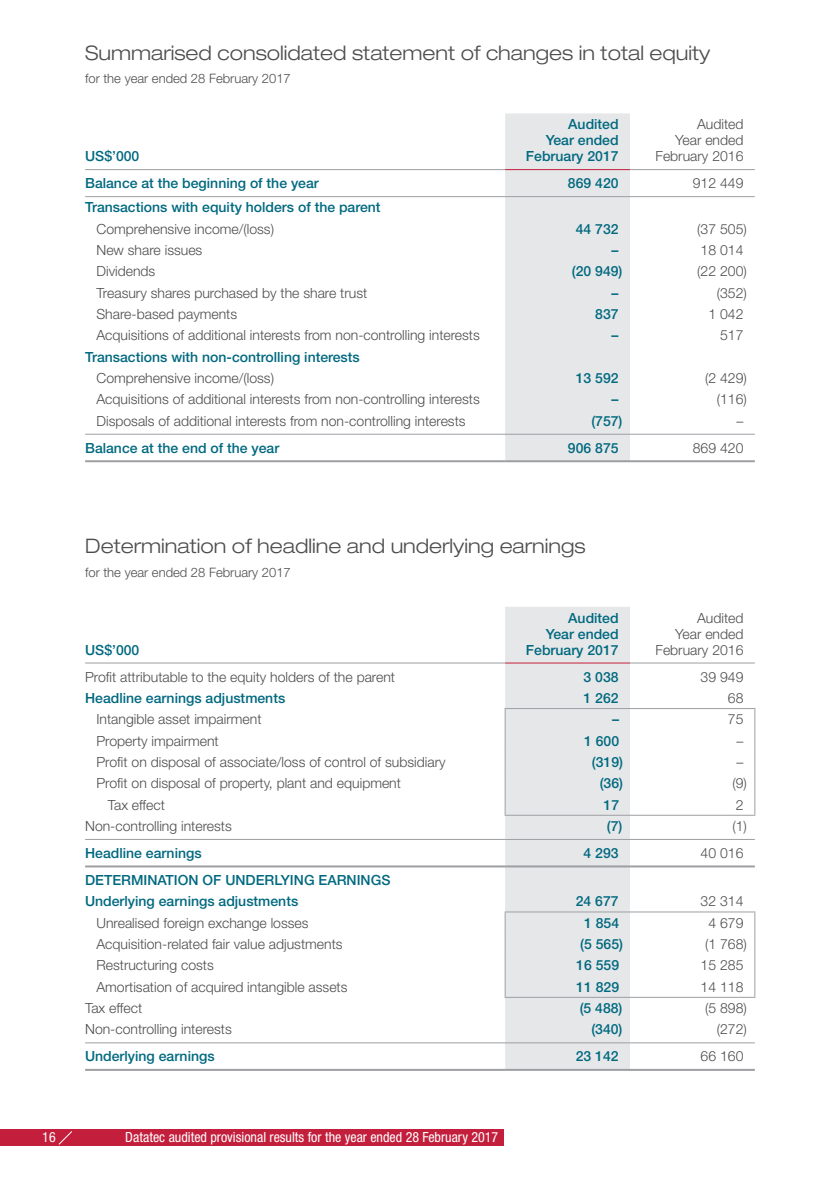
<style>
.page{position:relative;width:840px;height:1191px;background:#fff}
.page>*{position:absolute;margin:0;border:0;box-sizing:border-box;transform-origin:0 0}
.t1{font:300 expanded 20px "Helvetica Neue LT Std";color:#4d4d4f}
.t2{font:300 14px/16px "Helvetica Neue LT Std";color:#4d4d4f;text-align:right}
.t3{font:500 14px/16px "Helvetica Neue LT Std";color:#006980;text-align:right}
.t4{font:condensed 14px "Helvetica Neue LT Std";color:#fff}
.t5{font:300 13px "Helvetica Neue LT Std";color:#4d4d4f}
</style>
<div class="page">
<div style="left:0;top:1129px;width:503px;height:16px;background:#c31f3d"></div>
<svg style="left:58px;top:1131px;width:14px;height:14px"></svg>
<div style="left:505px;top:113px;width:124px;height:347px;background:#e6e7e8"></div>
<hr style="left:85px;top:169px;width:420px;height:1px;background:#9d9fa2">
<hr style="left:629px;top:169px;width:125px;height:1px;background:#9d9fa2">
<hr style="left:85px;top:196px;width:420px;height:1px;background:#9d9fa2">
<hr style="left:505px;top:196px;width:124px;height:1px;background:#9d9fa2">
<hr style="left:629px;top:196px;width:125px;height:1px;background:#9d9fa2">
<hr style="left:505px;top:169px;width:124px;height:1px;background:#c31f3d">
<hr style="left:85px;top:434px;width:420px;height:1px;background:#9d9fa2">
<hr style="left:505px;top:434px;width:124px;height:1px;background:#9d9fa2">
<hr style="left:629px;top:434px;width:125px;height:1px;background:#9d9fa2">
<hr style="left:85px;top:460px;width:420px;height:2px;background:#9d9fa2">
<hr style="left:505px;top:460px;width:124px;height:2px;background:#9d9fa2">
<hr style="left:629px;top:460px;width:125px;height:2px;background:#9d9fa2">
<div style="left:505px;top:607px;width:124px;height:461px;background:#e6e7e8"></div>
<hr style="left:85px;top:662px;width:420px;height:1px;background:#9d9fa2">
<hr style="left:629px;top:662px;width:125px;height:1px;background:#9d9fa2">
<hr style="left:504px;top:708px;width:125px;height:1px;background:#9d9fa2">
<hr style="left:629px;top:708px;width:126px;height:1px;background:#9d9fa2">
<svg style="left:504px;top:709px;width:1px;height:105px"></svg>
<svg style="left:754px;top:709px;width:1px;height:105px"></svg>
<hr style="left:505px;top:662px;width:124px;height:1px;background:#c31f3d">
<hr style="left:504px;top:814px;width:125px;height:1px;background:#9d9fa2">
<hr style="left:629px;top:814px;width:126px;height:1px;background:#9d9fa2">
<hr style="left:85px;top:839px;width:420px;height:1px;background:#9d9fa2">
<hr style="left:505px;top:839px;width:124px;height:1px;background:#9d9fa2">
<hr style="left:629px;top:839px;width:125px;height:1px;background:#9d9fa2">
<hr style="left:85px;top:865px;width:420px;height:2px;background:#9d9fa2">
<hr style="left:505px;top:865px;width:124px;height:2px;background:#9d9fa2">
<hr style="left:629px;top:865px;width:125px;height:2px;background:#9d9fa2">
<hr style="left:504px;top:911px;width:125px;height:1px;background:#9d9fa2">
<hr style="left:629px;top:911px;width:126px;height:1px;background:#9d9fa2">
<svg style="left:504px;top:912px;width:1px;height:84px"></svg>
<svg style="left:754px;top:912px;width:1px;height:84px"></svg>
<hr style="left:504px;top:996px;width:125px;height:1px;background:#9d9fa2">
<hr style="left:629px;top:996px;width:126px;height:1px;background:#9d9fa2">
<hr style="left:85px;top:1042px;width:420px;height:1px;background:#9d9fa2">
<hr style="left:505px;top:1042px;width:124px;height:1px;background:#9d9fa2">
<hr style="left:629px;top:1042px;width:125px;height:1px;background:#9d9fa2">
<hr style="left:85px;top:1068px;width:420px;height:2px;background:#9d9fa2">
<hr style="left:505px;top:1068px;width:124px;height:2px;background:#9d9fa2">
<hr style="left:629px;top:1068px;width:125px;height:2px;background:#9d9fa2">
<h1 class="t1" style="left:85px;top:41px;width:626px">Summarised consolidated statement of changes in total equity</h1>
<p class="t5" style="left:85px;top:71px;width:207px">for the year ended 28 February 2017</p>
<p class="t3" style="left:85px;top:148px;width:56px">US$’000</p>
<p class="t3" style="left:525px;top:116px;width:94px">Audited<br>Year ended<br>February 2017</p>
<p class="t2" style="left:655px;top:116px;width:89px">Audited<br>Year ended<br>February 2016</p>
<p class="t3" style="left:85px;top:175px;width:235px">Balance at the beginning of the year</p>
<p class="t3" style="left:567px;top:175px;width:52px">869 420</p>
<p class="t2" style="left:692px;top:175px;width:52px">912 449</p>
<p class="t3" style="left:85px;top:199px;width:297px">Transactions with equity holders of the parent</p>
<p class="t2" style="left:96px;top:220px;width:179px">Comprehensive income/(loss)</p>
<p class="t3" style="left:575px;top:220px;width:44px">44 732</p>
<p class="t2" style="left:696px;top:220px;width:51px">(37 505)</p>
<p class="t2" style="left:96px;top:242px;width:107px">New share issues</p>
<p class="t3" style="left:611px;top:242px;width:8px">–</p>
<p class="t2" style="left:700px;top:242px;width:44px">18 014</p>
<p class="t2" style="left:96px;top:263px;width:60px">Dividends</p>
<p class="t3" style="left:571px;top:263px;width:52px">(20 949)</p>
<p class="t2" style="left:696px;top:263px;width:51px">(22 200)</p>
<p class="t2" style="left:96px;top:284px;width:272px">Treasury shares purchased by the share trust</p>
<p class="t3" style="left:611px;top:284px;width:8px">–</p>
<p class="t2" style="left:716px;top:284px;width:32px">(352)</p>
<p class="t2" style="left:96px;top:306px;width:142px">Share-based payments</p>
<p class="t3" style="left:595px;top:306px;width:25px">837</p>
<p class="t2" style="left:708px;top:306px;width:37px">1 042</p>
<p class="t2" style="left:96px;top:327px;width:384px">Acquisitions of additional interests from non-controlling interests</p>
<p class="t3" style="left:611px;top:327px;width:8px">–</p>
<p class="t2" style="left:719px;top:327px;width:25px">517</p>
<p class="t3" style="left:85px;top:348px;width:276px">Transactions with non-controlling interests</p>
<p class="t2" style="left:96px;top:370px;width:179px">Comprehensive income/(loss)</p>
<p class="t3" style="left:575px;top:370px;width:44px">13 592</p>
<p class="t2" style="left:704px;top:370px;width:43px">(2 429)</p>
<p class="t2" style="left:96px;top:391px;width:384px">Acquisitions of additional interests from non-controlling interests</p>
<p class="t3" style="left:611px;top:391px;width:8px">–</p>
<p class="t2" style="left:716px;top:391px;width:32px">(116)</p>
<p class="t2" style="left:96px;top:412px;width:370px">Disposals of additional interests from non-controlling interests</p>
<p class="t3" style="left:591px;top:412px;width:33px">(757)</p>
<p class="t2" style="left:736px;top:412px;width:8px">–</p>
<p class="t3" style="left:85px;top:439px;width:196px">Balance at the end of the year</p>
<p class="t3" style="left:567px;top:439px;width:52px">906 875</p>
<p class="t2" style="left:692px;top:439px;width:52px">869 420</p>
<h1 class="t1" style="left:85px;top:534px;width:501px">Determination of headline and underlying earnings</h1>
<p class="t5" style="left:85px;top:564px;width:207px">for the year ended 28 February 2017</p>
<p class="t3" style="left:85px;top:641px;width:56px">US$’000</p>
<p class="t3" style="left:525px;top:609px;width:94px">Audited<br>Year ended<br>February 2017</p>
<p class="t2" style="left:655px;top:609px;width:89px">Audited<br>Year ended<br>February 2016</p>
<p class="t2" style="left:85px;top:668px;width:311px">Profit attributable to the equity holders of the parent</p>
<p class="t3" style="left:583px;top:668px;width:37px">3 038</p>
<p class="t2" style="left:700px;top:668px;width:44px">39 949</p>
<p class="t3" style="left:85px;top:690px;width:201px">Headline earnings adjustments</p>
<p class="t3" style="left:583px;top:690px;width:37px">1 262</p>
<p class="t2" style="left:727px;top:689px;width:17px">68</p>
<p class="t2" style="left:96px;top:711px;width:166px">Intangible asset impairment</p>
<p class="t3" style="left:611px;top:711px;width:8px">–</p>
<p class="t2" style="left:727px;top:711px;width:17px">75</p>
<p class="t2" style="left:96px;top:732px;width:124px">Property impairment</p>
<p class="t3" style="left:583px;top:732px;width:37px">1 600</p>
<p class="t2" style="left:736px;top:732px;width:8px">–</p>
<p class="t2" style="left:96px;top:753px;width:350px">Profit on disposal of associate/loss of control of subsidiary</p>
<p class="t3" style="left:591px;top:754px;width:33px">(319)</p>
<p class="t2" style="left:736px;top:753px;width:8px">–</p>
<p class="t2" style="left:96px;top:775px;width:306px">Profit on disposal of property, plant and equipment</p>
<p class="t3" style="left:599px;top:775px;width:25px">(36)</p>
<p class="t2" style="left:732px;top:775px;width:16px">(9)</p>
<p class="t2" style="left:108px;top:796px;width:59px">Tax effect</p>
<p class="t3" style="left:603px;top:796px;width:17px">17</p>
<p class="t2" style="left:735px;top:796px;width:9px">2</p>
<p class="t2" style="left:85px;top:817px;width:148px">Non-controlling interests</p>
<p class="t3" style="left:606px;top:818px;width:17px">(7)</p>
<p class="t2" style="left:732px;top:817px;width:16px">(1)</p>
<p class="t3" style="left:85px;top:845px;width:118px">Headline earnings</p>
<p class="t3" style="left:583px;top:845px;width:37px">4 293</p>
<p class="t2" style="left:700px;top:844px;width:44px">40 016</p>
<p class="t3" style="left:85px;top:869px;width:306px;line-height:21.4px;text-align:left">DETERMINATION OF UNDERLYING EARNINGS<br>Underlying earnings adjustments</p>
<p class="t3" style="left:575px;top:893px;width:44px">24 677</p>
<p class="t2" style="left:700px;top:893px;width:44px">32 314</p>
<p class="t2" style="left:96px;top:914px;width:213px">Unrealised foreign exchange losses</p>
<p class="t3" style="left:583px;top:914px;width:37px">1 854</p>
<p class="t2" style="left:708px;top:914px;width:37px">4 679</p>
<p class="t2" style="left:96px;top:935px;width:247px">Acquisition-related fair value adjustments</p>
<p class="t3" style="left:580px;top:936px;width:44px">(5 565)</p>
<p class="t2" style="left:704px;top:935px;width:43px">(1 768)</p>
<p class="t2" style="left:96px;top:957px;width:119px">Restructuring costs</p>
<p class="t3" style="left:576px;top:957px;width:44px">16 559</p>
<p class="t2" style="left:700px;top:957px;width:44px">15 285</p>
<p class="t2" style="left:96px;top:978px;width:252px">Amortisation of acquired intangible assets</p>
<p class="t3" style="left:576px;top:978px;width:44px">11 829</p>
<p class="t2" style="left:700px;top:978px;width:44px">14 118</p>
<p class="t2" style="left:85px;top:999px;width:59px">Tax effect</p>
<p class="t3" style="left:579px;top:1000px;width:44px">(5 488)</p>
<p class="t2" style="left:704px;top:999px;width:43px">(5 898)</p>
<p class="t2" style="left:85px;top:1021px;width:148px">Non-controlling interests</p>
<p class="t3" style="left:591px;top:1021px;width:33px">(340)</p>
<p class="t2" style="left:716px;top:1021px;width:32px">(272)</p>
<p class="t3" style="left:85px;top:1048px;width:131px">Underlying earnings</p>
<p class="t3" style="left:575px;top:1048px;width:44px">23 142</p>
<p class="t2" style="left:700px;top:1048px;width:44px">66 160</p>
<p class="t4" style="left:42px;top:1128px;width:15px">16</p>
<p class="t4" style="left:125px;top:1128px;width:374px">Datatec audited provisional results for the year ended 28 February 2017</p>
</div>
